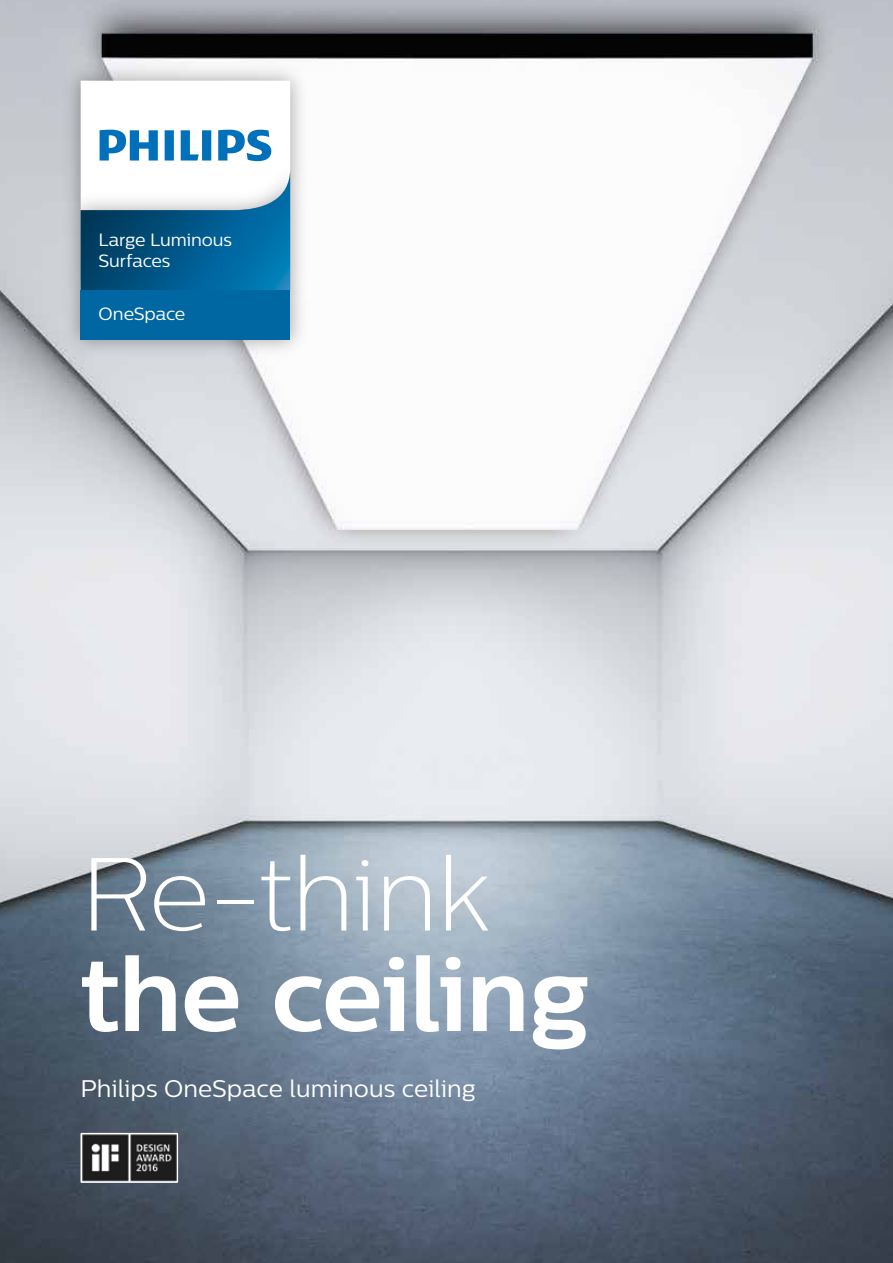
<style>
.page{position:relative;width:893px;height:1263px;background:#fff}
.page>*{position:absolute;margin:0;border:0;box-sizing:border-box;transform-origin:0 0}
.t1{font:700 103.5px "Centrale Sans";letter-spacing:-.015em;color:#fff}
.t2{font:103.5px "Centrale Sans X Light";letter-spacing:-.015em;color:#fff}
.t3{font:24px "Centrale Sans";letter-spacing:.005em;color:#fff}
.t4{font:17.7px/21.3px "Centrale Sans";letter-spacing:-.01em;color:#fff}
</style>
<div class="page">
<img style="left:0;top:0;width:893px;height:1263px">
<img style="left:56px;top:56px;width:259px;height:87px">
<img style="left:56px;top:143px;width:259px;height:122px">
<svg style="left:81px;top:81px;width:209px;height:184px"></svg>
<img style="left:56px;top:265px;width:259px;height:100px">
<div style="left:81px;top:290px;width:209px;height:50px;background:#0067a2"></div>
<img style="left:80px;top:1133px;width:98px;height:50px">
<p class="t4" style="left:99px;top:229px;width:135px">Large Luminous<br>Surfaces</p>
<p class="t4" style="left:99px;top:303px;width:88px">OneSpace</p>
<h1 class="t2" style="left:80px;top:836px;width:410px">Re-think</h1>
<h1 class="t1" style="left:80px;top:932px;width:511px">the ceiling</h1>
<p class="t3" style="left:80px;top:1075px;width:397px">Philips OneSpace luminous ceiling</p>
</div>
